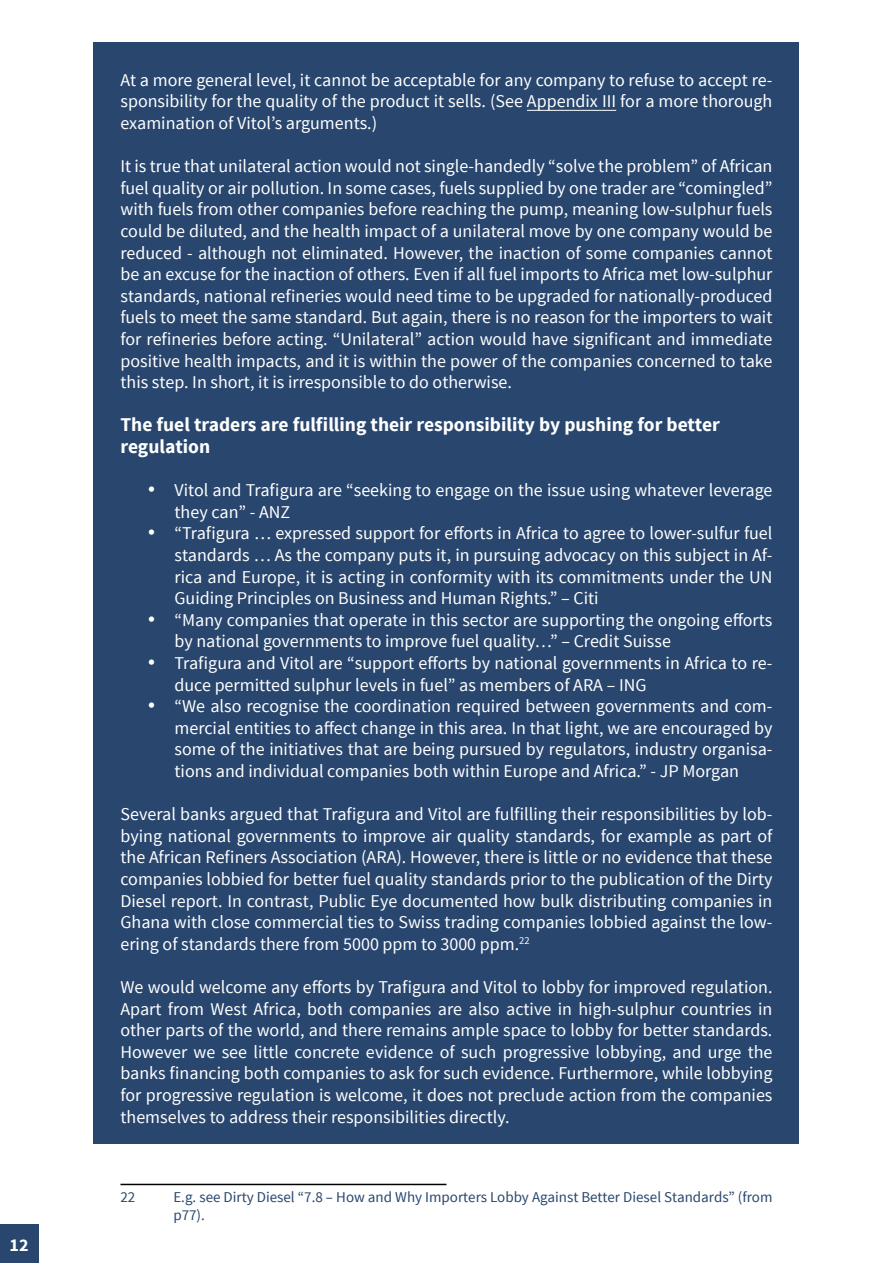
<style>
.page{position:relative;width:893px;height:1263px;background:#fff}
.page>*{position:absolute;margin:0;border:0;box-sizing:border-box;transform-origin:0 0}
.t1{font:700 19.5px/21.6px "Source Sans Pro";color:#fff}
.t2{font:18px/21.6px "Source Sans Pro";color:#fff;text-align:justify}
.t3{font:700 18px "Source Sans Pro";color:#fff}
.t4{font:15px/18px "Source Sans Pro";color:#28466e}
</style>
<div class="page">
<div style="left:0;top:1225px;width:38px;height:38px;background:#28466e"></div>
<div style="left:94px;top:43px;width:705px;height:1101px;background:#28466e"></div>
<hr style="left:527px;top:110px;width:89px;height:1px;background:#fff">
<hr style="left:120px;top:1184px;width:326px;height:1px;background:#000">
<p class="t3" style="left:10px;top:1233px;width:21px">12</p>
<p class="t2" style="left:120px;top:69px;width:653px">At a more general level, it cannot be acceptable for any company to refuse to accept re&shy;sponsibility for the quality of the product it sells. (See Appendix III for a more thorough examination of Vitol’s arguments.)</p>
<p class="t2" style="left:120px;top:156px;width:654px">It is true that unilateral action would not single-handedly “solve the problem” of African fuel quality or air pollution. In some cases, fuels supplied by one trader are “comingled” with fuels from other companies before reaching the pump, meaning low-sulphur fuels could be diluted, and the health impact of a unilateral move by one company would be reduced - although not eliminated. However, the inaction of some companies cannot be an excuse for the inaction of others. Even if all fuel imports to Africa met low-sulphur standards, national refineries would need time to be upgraded for nationally-produced fuels to meet the same standard. But again, there is no reason for the importers to wait for refineries before acting. “Unilateral” action would have significant and immediate positive health impacts, and it is within the power of the companies concerned to take this step. In short, it is irresponsible to do otherwise.</p>
<p class="t1" style="left:120px;top:415px;width:601px">The fuel traders are fulfilling their responsibility by pushing for better regulation</p>
<p class="t2" style="left:174px;top:480px;width:599px;text-indent:-27px">• Vitol and Trafigura are “seeking to engage on the issue using whatever leverage they can” - ANZ</p>
<p class="t2" style="left:174px;top:523px;width:599px;text-indent:-27px">• “Trafigura … expressed support for efforts in Africa to agree to lower-sulfur fuel standards … As the company puts it, in pursuing advocacy on this subject in Af&shy;rica and Europe, it is acting in conformity with its commitments under the UN Guiding Principles on Business and Human Rights.” – Citi</p>
<p class="t2" style="left:174px;top:609px;width:599px;text-indent:-27px">• “Many companies that operate in this sector are supporting the ongoing efforts by national governments to improve fuel quality…” – Credit Suisse</p>
<p class="t2" style="left:174px;top:652px;width:599px;text-indent:-27px">• Trafigura and Vitol are “support efforts by national governments in Africa to re&shy;duce permitted sulphur levels in fuel” as members of ARA – ING</p>
<p class="t2" style="left:174px;top:696px;width:600px;text-indent:-27px">• “We also recognise the coordination required between governments and com&shy;mercial entities to affect change in this area. In that light, we are encouraged by some of the initiatives that are being pursued by regulators, industry organisa&shy;tions and individual companies both within Europe and Africa.” - JP Morgan</p>
<p class="t2" style="left:120px;top:804px;width:654px">Several banks argued that Trafigura and Vitol are fulfilling their responsibilities by lob&shy;bying national governments to improve air quality standards, for example as part of the African Refiners Association (ARA). However, there is little or no evidence that these companies lobbied for better fuel quality standards prior to the publication of the Dirty Diesel report. In contrast, Public Eye documented how bulk distributing companies in Ghana with close commercial ties to Swiss trading companies lobbied against the low&shy;ering of standards there from 5000 ppm to 3000 ppm.<sup>22</sup></p>
<p class="t2" style="left:120px;top:976px;width:654px">We would welcome any efforts by Trafigura and Vitol to lobby for improved regulation.<br>Apart from West Africa, both companies are also active in high-sulphur countries in other parts of the world, and there remains ample space to lobby for better standards.<br>However we see little concrete evidence of such progressive lobbying, and urge the banks financing both companies to ask for such evidence. Furthermore, while lobbying for progressive regulation is welcome, it does not preclude action from the companies themselves to address their responsibilities directly.</p>
<p class="t4" style="left:120px;top:1189px;width:16px">22</p>
<p class="t4" style="left:173px;top:1189px;width:601px">E.g. see Dirty Diesel “7.8 – How and Why Importers Lobby Against Better Diesel Standards” (from p77).</p>
</div>
